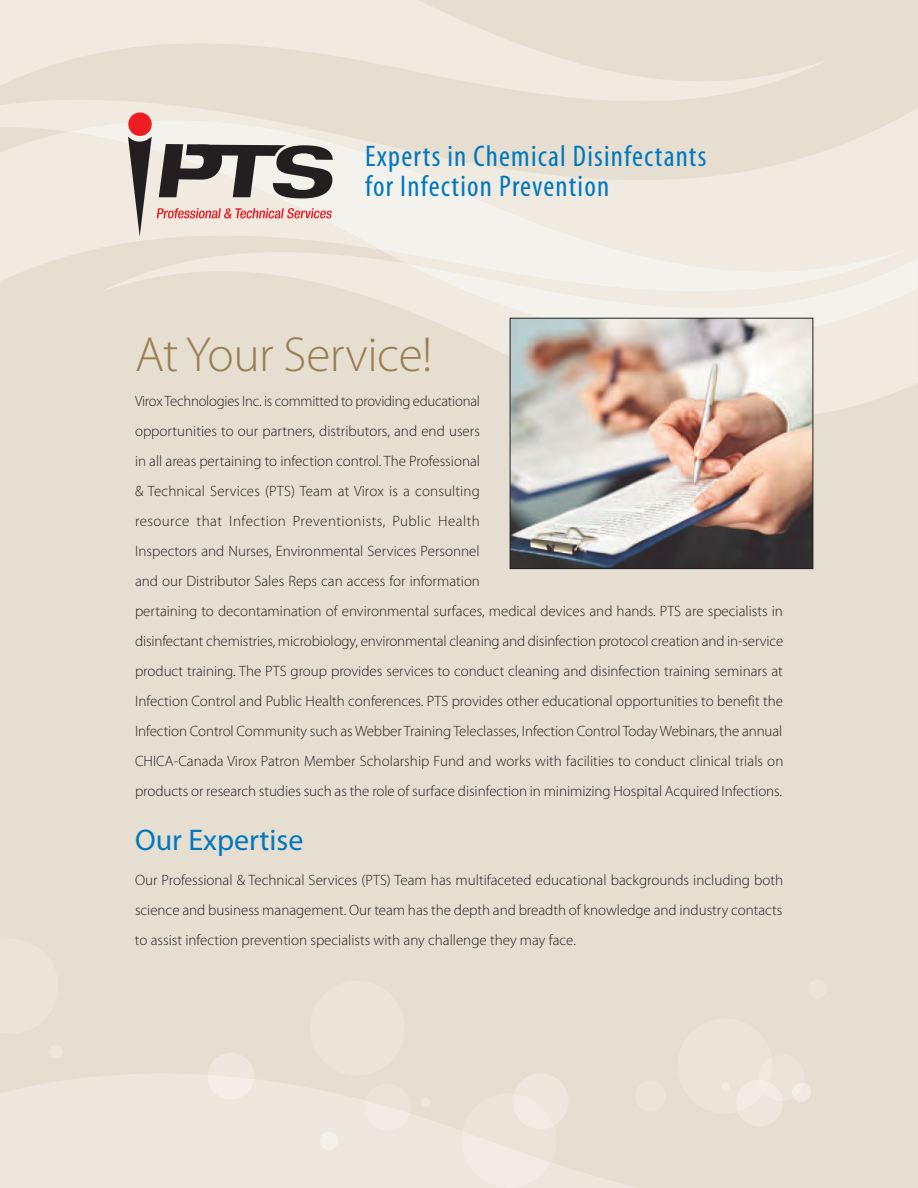
<style>
.page{position:relative;width:918px;height:1188px;background:#e6dfd1}
.page>*{position:absolute;margin:0;border:0;box-sizing:border-box;transform-origin:0 0}
.t1{font:300 49.5px "Myriad Pro";letter-spacing:-.01em;color:#9b8053}
.t2{font:30px/30px "Myriad MM 400 wt 300 wd";letter-spacing:.04em;color:#0078c0}
.t3{font:30px "Myriad Pro";color:#0078c0}
.t4{font:300 15px/30px "Myriad Pro";color:#231f20}
</style>
<div class="page">
<svg style="left:0;top:108px;width:918px;height:173px;fill:#f0eae1"></svg>
<svg style="left:68px;top:108px;width:836px;height:173px;fill:#f0eae1"></svg>
<svg style="left:103px;top:245px;width:815px;height:220px"></svg>
<svg style="left:406px;top:258px;width:512px;height:144px;fill:#f0eae1"></svg>
<svg style="left:0;top:0;width:825px;height:121px"></svg>
<svg style="left:0;top:1074px;width:635px;height:114px;fill:#ede7dd"></svg>
<img style="left:512px;top:320px;width:299px;height:247px">
<div style="left:510px;top:318px;width:303px;height:251px;border:1px solid #231f20"></div>
<hr style="left:755px;top:0;width:163px;height:1px;background:#fff">
<svg style="left:421px;top:1098px;width:9px;height:9px"></svg>
<svg style="left:320px;top:1131px;width:19px;height:19px"></svg>
<svg style="left:207px;top:1053px;width:47px;height:47px"></svg>
<svg style="left:364px;top:1084px;width:47px;height:47px"></svg>
<svg style="left:310px;top:1074px;width:95px;height:2px"></svg>
<svg style="left:461px;top:1074px;width:108px;height:114px"></svg>
<svg style="left:721px;top:1057px;width:90px;height:69px"></svg>
<svg style="left:49px;top:1045px;width:13px;height:13px"></svg>
<div style="left:128px;top:112px;width:24px;height:24px;background:#ee1d23;border-radius:50%"></div>
<svg style="left:128px;top:137px;width:205px;height:100px"></svg>
<h2 class="t2" style="left:365px;top:144px;width:343px">Experts in Chemical Disinfectants for Infection Prevention</h2>
<h1 class="t1" style="left:135px;top:336px;width:299px">At Your Service!</h1>
<p class="t4" style="left:135px;top:387px;width:650px">Virox Technologies Inc. is committed to providing educational<br>opportunities to our partners, distributors, and end users<br>in all areas pertaining to infection control. The Professional<br>&amp; Technical Services (PTS) Team at Virox is a consulting<br>resource that Infection Preventionists, Public Health<br>Inspectors and Nurses, Environmental Services Personnel<br>and our Distributor Sales Reps can access for information<br>pertaining to decontamination of environmental surfaces, medical devices and hands. PTS are specialists in disinfectant chemistries, microbiology, environmental cleaning and disinfection protocol creation and in-service product training. The PTS group provides services to conduct cleaning and disinfection training seminars at Infection Control and Public Health conferences. PTS provides other educational opportunities to benefit the Infection Control Community such as Webber Training Teleclasses, Infection Control Today Webinars, the annual CHICA-Canada Virox Patron Member Scholarship Fund and works with facilities to conduct clinical trials on products or research studies such as the role of surface disinfection in minimizing Hospital Acquired Infections.</p>
<h2 class="t3" style="left:135px;top:828px;width:170px">Our Expertise</h2>
<p class="t4" style="left:135px;top:866px;width:650px;text-align:justify">Our Professional &amp; Technical Services (PTS) Team has multifaceted educational backgrounds including both science and business management. Our team has the depth and breadth of knowledge and industry contacts to assist infection prevention specialists with any challenge they may face.</p>
</div>
